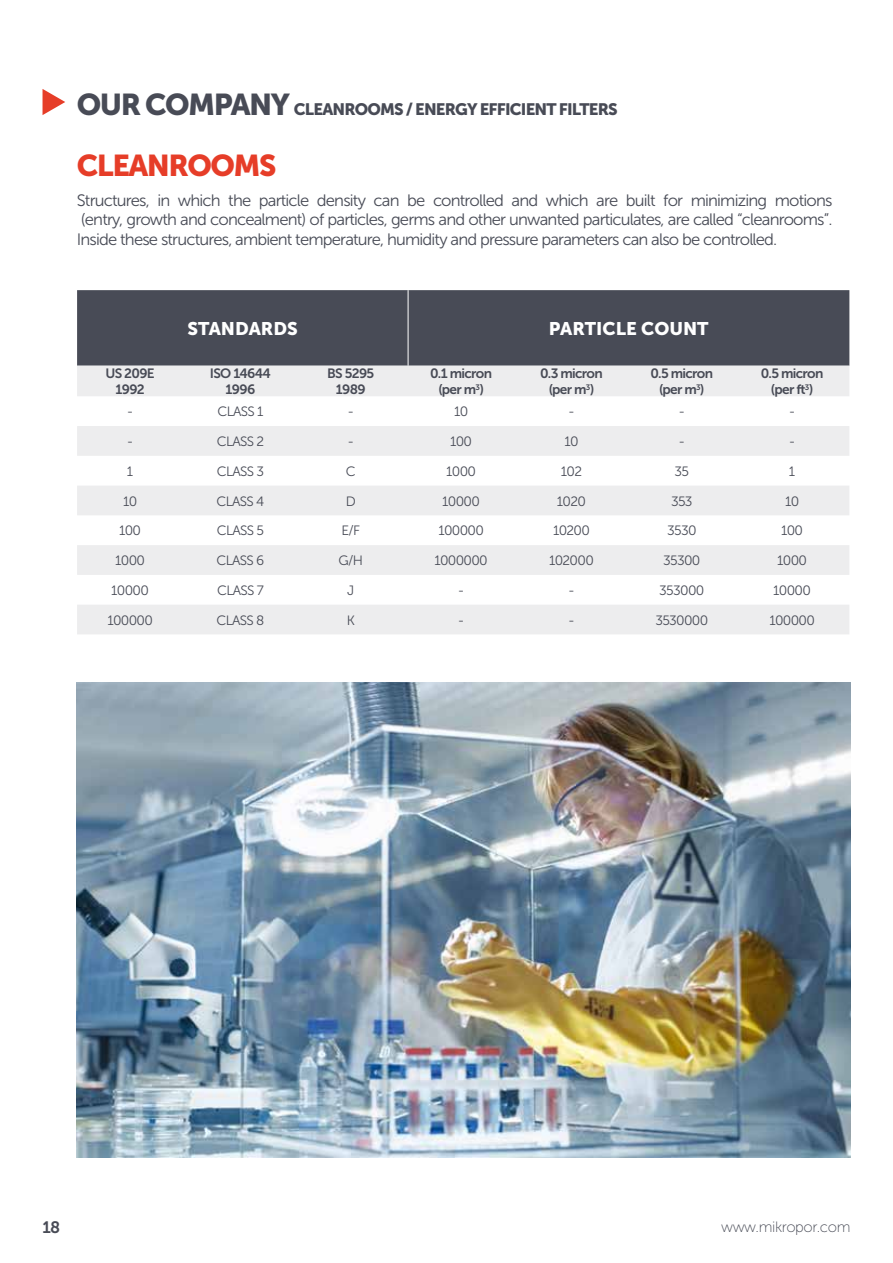
<style>
.page{position:relative;width:893px;height:1263px;background:#fff}
.page>*{position:absolute;margin:0;border:0;box-sizing:border-box;transform-origin:0 0}
.t1{font:30px "Museo Sans 900";letter-spacing:-.05em;color:#e63d28}
.t2{font:18.15px "Museo Sans 900";color:#fff}
.t3{font:16.5px/19.5px "Museo Sans 300";letter-spacing:-.05em;color:#484b56;text-align:justify}
.t4{font:16.5px "Museo Sans 900";letter-spacing:-.05em;color:#484b56}
.t5{font:16.5px "Museo Sans 700";color:#484b56}
.t6{font:15px "Museo Sans 100";letter-spacing:-.025em;color:#484b56}
.t7{font:13.5px "Museo Sans 300";letter-spacing:-.05em;color:#484b56}
.t8{font:13.5px/16.2px "Museo Sans 700";letter-spacing:-.05em;color:#484b56;text-align:center}
.s1{font-size:30px}
</style>
<div class="page">
<svg style="left:43px;top:89px;width:22px;height:26px"></svg>
<div style="left:77px;top:290px;width:772px;height:76px;background:#484b56"></div>
<svg style="left:77px;top:366px;width:772px;height:268px;fill:#ededee"></svg>
<hr style="left:408px;top:290px;width:1px;height:76px;background:#fff">
<img style="left:77px;top:683px;width:773px;height:475px">
<p class="t4" style="left:77px;top:100px;width:542px"><span class="s1">OUR COMPANY</span> CLEANROOMS / ENERGY EFFICIENT FILTERS</p>
<h1 class="t1" style="left:77px;top:148px;width:201px">CLEANROOMS</h1>
<p class="t3" style="left:77px;top:191px;width:757px">Structures, in which the particle density can be controlled and which are built for minimizing motions (entry, growth and concealment) of particles, germs and other unwanted particulates, are called “cleanrooms”.<br>Inside these structures, ambient temperature, humidity and pressure parameters can also be controlled.</p>
<p class="t2" style="left:187px;top:318px;width:112px">STANDARDS</p>
<p class="t2" style="left:549px;top:318px;width:161px">PARTICLE COUNT</p>
<p class="t8" style="left:105px;top:365px;width:51px">US 209E<br>1992</p>
<p class="t8" style="left:210px;top:365px;width:63px">ISO 14644<br>1996</p>
<p class="t8" style="left:327px;top:365px;width:49px">BS 5295<br>1989</p>
<p class="t8" style="left:430px;top:365px;width:63px">0.1 micron (per m<sup>3</sup>)</p>
<p class="t8" style="left:540px;top:365px;width:64px">0.3 micron (per m<sup>3</sup>)</p>
<p class="t8" style="left:650px;top:365px;width:64px">0.5 micron (per m<sup>3</sup>)</p>
<p class="t8" style="left:761px;top:365px;width:64px">0.5 micron (per ft<sup>3</sup>)</p>
<p class="t7" style="left:127px;top:404px;width:8px">-</p>
<p class="t7" style="left:217px;top:404px;width:47px">CLASS 1</p>
<p class="t7" style="left:347px;top:404px;width:8px">-</p>
<p class="t7" style="left:454px;top:404px;width:16px">10</p>
<p class="t7" style="left:568px;top:404px;width:8px">-</p>
<p class="t7" style="left:678px;top:404px;width:8px">-</p>
<p class="t7" style="left:789px;top:404px;width:8px">-</p>
<p class="t7" style="left:127px;top:434px;width:8px">-</p>
<p class="t7" style="left:217px;top:434px;width:49px">CLASS 2</p>
<p class="t7" style="left:347px;top:434px;width:8px">-</p>
<p class="t7" style="left:450px;top:434px;width:24px">100</p>
<p class="t7" style="left:564px;top:434px;width:16px">10</p>
<p class="t7" style="left:678px;top:434px;width:8px">-</p>
<p class="t7" style="left:789px;top:434px;width:8px">-</p>
<p class="t7" style="left:127px;top:464px;width:8px">1</p>
<p class="t7" style="left:217px;top:464px;width:49px">CLASS 3</p>
<p class="t7" style="left:346px;top:464px;width:11px">C</p>
<p class="t7" style="left:446px;top:464px;width:31px">1000</p>
<p class="t7" style="left:561px;top:464px;width:23px">102</p>
<p class="t7" style="left:674px;top:464px;width:16px">35</p>
<p class="t7" style="left:789px;top:464px;width:8px">1</p>
<p class="t7" style="left:123px;top:494px;width:16px">10</p>
<p class="t7" style="left:217px;top:494px;width:49px">CLASS 4</p>
<p class="t7" style="left:346px;top:494px;width:12px">D</p>
<p class="t7" style="left:442px;top:494px;width:39px">10000</p>
<p class="t7" style="left:557px;top:494px;width:31px">1020</p>
<p class="t7" style="left:671px;top:494px;width:23px">353</p>
<p class="t7" style="left:785px;top:494px;width:16px">10</p>
<p class="t7" style="left:119px;top:523px;width:24px">100</p>
<p class="t7" style="left:217px;top:523px;width:49px">CLASS 5</p>
<p class="t7" style="left:341px;top:523px;width:20px">E/F</p>
<p class="t7" style="left:438px;top:523px;width:47px">100000</p>
<p class="t7" style="left:553px;top:523px;width:38px">10200</p>
<p class="t7" style="left:667px;top:523px;width:31px">3530</p>
<p class="t7" style="left:781px;top:523px;width:24px">100</p>
<p class="t7" style="left:115px;top:553px;width:31px">1000</p>
<p class="t7" style="left:217px;top:553px;width:49px">CLASS 6</p>
<p class="t7" style="left:339px;top:553px;width:26px">G/H</p>
<p class="t7" style="left:434px;top:553px;width:55px">1000000</p>
<p class="t7" style="left:549px;top:553px;width:46px">102000</p>
<p class="t7" style="left:663px;top:553px;width:39px">35300</p>
<p class="t7" style="left:777px;top:553px;width:31px">1000</p>
<p class="t7" style="left:111px;top:583px;width:39px">10000</p>
<p class="t7" style="left:217px;top:583px;width:48px">CLASS 7</p>
<p class="t7" style="left:347px;top:583px;width:9px">J</p>
<p class="t7" style="left:458px;top:583px;width:8px">-</p>
<p class="t7" style="left:568px;top:583px;width:8px">-</p>
<p class="t7" style="left:659px;top:583px;width:47px">353000</p>
<p class="t7" style="left:773px;top:583px;width:39px">10000</p>
<p class="t7" style="left:107px;top:613px;width:47px">100000</p>
<p class="t7" style="left:217px;top:613px;width:49px">CLASS 8</p>
<p class="t7" style="left:347px;top:613px;width:10px">K</p>
<p class="t7" style="left:458px;top:613px;width:8px">-</p>
<p class="t7" style="left:568px;top:613px;width:8px">-</p>
<p class="t7" style="left:655px;top:613px;width:54px">3530000</p>
<p class="t7" style="left:769px;top:613px;width:47px">100000</p>
<p class="t5" style="left:42px;top:1218px;width:19px">18</p>
<p class="t6" style="left:721px;top:1218px;width:131px">www.mikropor.com</p>
</div>
